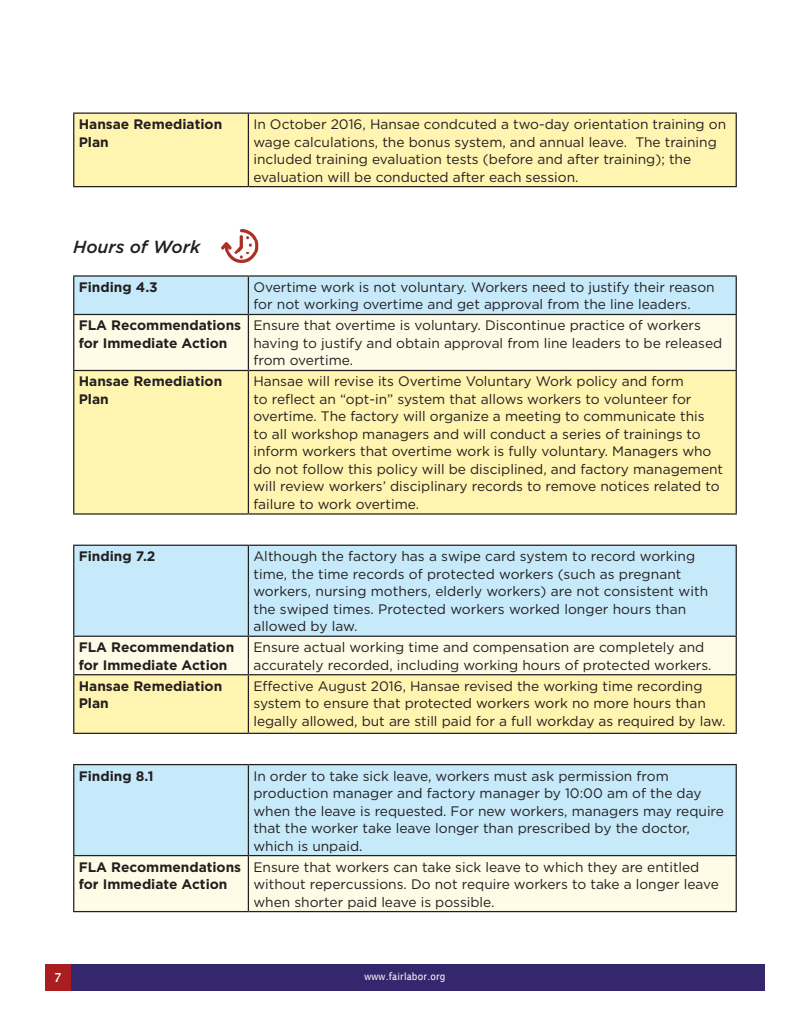
<style>
.page{position:relative;width:810px;height:1035px;background:#fff}
.page>*{position:absolute;margin:0;border:0;box-sizing:border-box;transform-origin:0 0}
.main_body_text{font:italic 500 17.5px "Gotham";color:#231f20}
.main_body_text-2{font:13.75px/17.5px "Gotham";color:#231f20}
.main_body_text-3{font:700 13.75px/17.5px "Gotham";color:#231f20}
.t1{font:600 12.5px "Lucida Sans";color:#fff;scale:.9 1}
.t2{font:10px "Lucida Sans";letter-spacing:.02em;color:#fff;scale:.9 1}
</style>
<div class="page">
<div style="left:71px;top:964px;width:694px;height:26px;background:#35276d"></div>
<div style="left:45px;top:964px;width:26px;height:26px;background:#aa1e21"></div>
<div style="left:74px;top:114px;width:662px;height:72px;background:#fff4b0"></div>
<hr style="left:73px;top:113px;width:175px;height:1px;background:#231f20">
<hr style="left:73px;top:114px;width:1px;height:72px;background:#231f20">
<hr style="left:248px;top:113px;width:489px;height:1px;background:#231f20">
<hr style="left:248px;top:114px;width:1px;height:72px;background:#231f20">
<hr style="left:736px;top:114px;width:1px;height:72px;background:#231f20">
<hr style="left:73px;top:186px;width:175px;height:1px;background:#231f20">
<hr style="left:248px;top:186px;width:489px;height:1px;background:#231f20">
<div style="left:74px;top:277px;width:662px;height:37px;background:#c6eafa"></div>
<div style="left:74px;top:315px;width:662px;height:55px;background:#fefbe6"></div>
<div style="left:74px;top:371px;width:662px;height:142px;background:#fff4b0"></div>
<hr style="left:73px;top:275px;width:175px;height:2px;background:#231f20">
<hr style="left:73px;top:277px;width:1px;height:37px;background:#231f20">
<hr style="left:248px;top:275px;width:489px;height:2px;background:#231f20">
<hr style="left:248px;top:277px;width:1px;height:37px;background:#231f20">
<hr style="left:736px;top:277px;width:1px;height:37px;background:#231f20">
<hr style="left:73px;top:314px;width:175px;height:1px;background:#231f20">
<hr style="left:73px;top:315px;width:1px;height:55px;background:#231f20">
<hr style="left:248px;top:314px;width:489px;height:1px;background:#231f20">
<hr style="left:248px;top:315px;width:1px;height:55px;background:#231f20">
<hr style="left:736px;top:315px;width:1px;height:55px;background:#231f20">
<hr style="left:73px;top:370px;width:175px;height:1px;background:#231f20">
<hr style="left:73px;top:371px;width:1px;height:142px;background:#231f20">
<hr style="left:248px;top:370px;width:489px;height:1px;background:#231f20">
<hr style="left:248px;top:371px;width:1px;height:142px;background:#231f20">
<hr style="left:736px;top:371px;width:1px;height:142px;background:#231f20">
<hr style="left:73px;top:513px;width:175px;height:2px;background:#231f20">
<hr style="left:248px;top:513px;width:489px;height:2px;background:#231f20">
<div style="left:74px;top:546px;width:662px;height:90px;background:#c6eafa"></div>
<div style="left:74px;top:637px;width:662px;height:37px;background:#fefbe6"></div>
<div style="left:74px;top:675px;width:662px;height:58px;background:#fff4b0"></div>
<hr style="left:73px;top:545px;width:175px;height:1px;background:#231f20">
<hr style="left:73px;top:546px;width:1px;height:90px;background:#231f20">
<hr style="left:248px;top:545px;width:489px;height:1px;background:#231f20">
<hr style="left:248px;top:546px;width:1px;height:90px;background:#231f20">
<hr style="left:736px;top:546px;width:1px;height:90px;background:#231f20">
<hr style="left:73px;top:636px;width:175px;height:1px;background:#231f20">
<hr style="left:73px;top:637px;width:1px;height:37px;background:#231f20">
<hr style="left:248px;top:636px;width:489px;height:1px;background:#231f20">
<hr style="left:248px;top:637px;width:1px;height:37px;background:#231f20">
<hr style="left:736px;top:637px;width:1px;height:37px;background:#231f20">
<hr style="left:73px;top:674px;width:175px;height:1px;background:#231f20">
<hr style="left:73px;top:675px;width:1px;height:58px;background:#231f20">
<hr style="left:248px;top:674px;width:489px;height:1px;background:#231f20">
<hr style="left:248px;top:675px;width:1px;height:58px;background:#231f20">
<hr style="left:736px;top:675px;width:1px;height:58px;background:#231f20">
<hr style="left:73px;top:733px;width:175px;height:1px;background:#231f20">
<hr style="left:248px;top:733px;width:489px;height:1px;background:#231f20">
<div style="left:74px;top:765px;width:662px;height:90px;background:#c6eafa"></div>
<div style="left:74px;top:856px;width:662px;height:55px;background:#fefbe6"></div>
<hr style="left:73px;top:764px;width:175px;height:1px;background:#231f20">
<hr style="left:73px;top:765px;width:1px;height:90px;background:#231f20">
<hr style="left:248px;top:764px;width:489px;height:1px;background:#231f20">
<hr style="left:248px;top:765px;width:1px;height:90px;background:#231f20">
<hr style="left:736px;top:765px;width:1px;height:90px;background:#231f20">
<hr style="left:73px;top:855px;width:175px;height:1px;background:#231f20">
<hr style="left:73px;top:856px;width:1px;height:55px;background:#231f20">
<hr style="left:248px;top:855px;width:489px;height:1px;background:#231f20">
<hr style="left:248px;top:856px;width:1px;height:55px;background:#231f20">
<hr style="left:736px;top:856px;width:1px;height:55px;background:#231f20">
<hr style="left:73px;top:911px;width:175px;height:1px;background:#231f20">
<hr style="left:248px;top:911px;width:489px;height:1px;background:#231f20">
<img style="left:222px;top:229px;width:37px;height:33px">
<p class="main_body_text-3" style="left:79px;top:115px;width:145px">Hansae Remediation<br>Plan</p>
<p class="main_body_text-2" style="left:253px;top:115px;width:474px">In October 2016, Hansae condcuted a two-day orientation training on wage calculations, the bonus system, and annual leave. The training included training evaluation tests (before and after training); the evaluation will be conducted after each session.</p>
<p class="main_body_text" style="left:73px;top:236px;width:129px">Hours of Work</p>
<p class="main_body_text-3" style="left:79px;top:278px;width:81px">Finding 4.3</p>
<p class="main_body_text-2" style="left:253px;top:278px;width:463px">Overtime work is not voluntary. Workers need to justify their reason for not working overtime and get approval from the line leaders.</p>
<p class="main_body_text-3" style="left:79px;top:317px;width:164px">FLA Recommendations for Immediate Action</p>
<p class="main_body_text-2" style="left:253px;top:317px;width:470px">Ensure that overtime is voluntary. Discontinue practice of workers having to justify and obtain approval from line leaders to be released from overtime.</p>
<p class="main_body_text-3" style="left:79px;top:373px;width:145px">Hansae Remediation<br>Plan</p>
<p class="main_body_text-2" style="left:253px;top:373px;width:471px">Hansae will revise its Overtime Voluntary Work policy and form<br>to reflect an “opt-in” system that allows workers to volunteer for overtime. The factory will organize a meeting to communicate this<br>to all workshop managers and will conduct a series of trainings to inform workers that overtime work is fully voluntary. Managers who do not follow this policy will be disciplined, and factory management will review workers’ disciplinary records to remove notices related to failure to work overtime.</p>
<p class="main_body_text-3" style="left:79px;top:548px;width:78px">Finding 7.2</p>
<p class="main_body_text-2" style="left:253px;top:547px;width:456px">Although the factory has a swipe card system to record working time, the time records of protected workers (such as pregnant workers, nursing mothers, elderly workers) are not consistent with the swiped times. Protected workers worked longer hours than allowed by law.</p>
<p class="main_body_text-3" style="left:79px;top:639px;width:157px">FLA Recommendation for Immediate Action</p>
<p class="main_body_text-2" style="left:253px;top:638px;width:460px">Ensure actual working time and compensation are completely and accurately recorded, including working hours of protected workers.</p>
<p class="main_body_text-3" style="left:79px;top:677px;width:145px">Hansae Remediation<br>Plan</p>
<p class="main_body_text-2" style="left:253px;top:677px;width:474px">Effective August 2016, Hansae revised the working time recording system to ensure that protected workers work no more hours than legally allowed, but are still paid for a full workday as required by law.</p>
<p class="main_body_text-3" style="left:79px;top:767px;width:76px">Finding 8.1</p>
<p class="main_body_text-2" style="left:253px;top:767px;width:472px">In order to take sick leave, workers must ask permission from production manager and factory manager by 10:00 am of the day when the leave is requested. For new workers, managers may require that the worker take leave longer than prescribed by the doctor, which is unpaid.</p>
<p class="main_body_text-3" style="left:79px;top:858px;width:164px">FLA Recommendations for Immediate Action</p>
<p class="main_body_text-2" style="left:253px;top:858px;width:467px">Ensure that workers can take sick leave to which they are entitled without repercussions. Do not require workers to take a longer leave when shorter paid leave is possible.</p>
<p class="t1" style="left:54px;top:970px;width:9px">7</p>
<p class="t2" style="left:364px;top:970px;width:92px">www.fairlabor.org</p>
</div>
